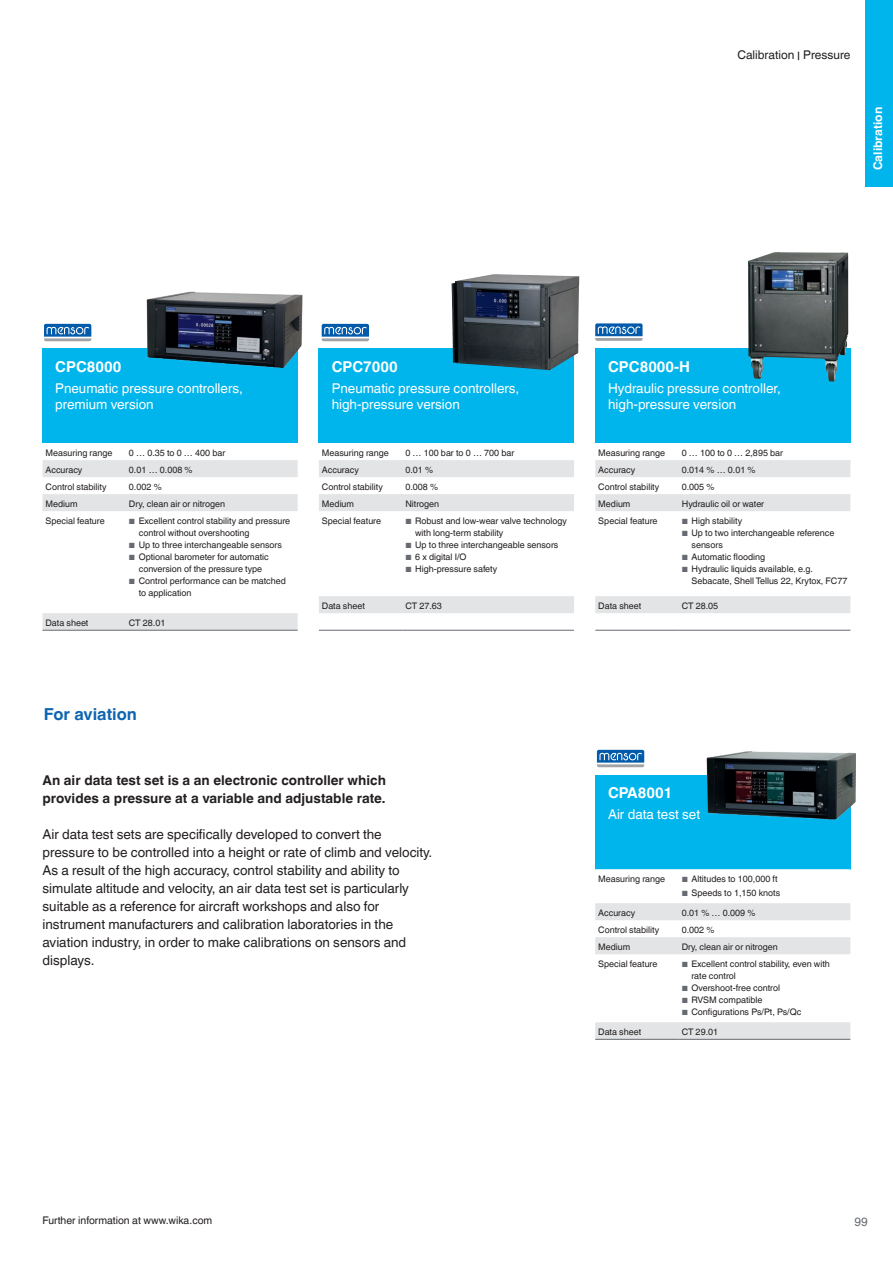
<style>
.page{position:relative;width:893px;height:1263px;background:#fff}
.page>*{position:absolute;margin:0;border:0;box-sizing:border-box;transform-origin:0 0}
.t1{font:700 16.5px "Helvetica World";color:#0d65b2}
.t2{font:700 15px "Helvetica World";color:#fff}
.t3{font:13.5px/18px "Helvetica World";color:#231f20}
.t4{font:13.5px/16.5px "Helvetica World";color:#fff}
.t5{font:700 13.5px/18px "Helvetica World";color:#231f20}
.t6{font:12px "Helvetica World";color:#231f20}
.t7{font:700 12px "Helvetica World";color:#fff}
.t8{font:12px "Helvetica World";color:#676a70}
.t9{font:10.5px "Helvetica World";color:#231f20}
.t10{font:9px/12px "Helvetica World";color:#231f20}
.s1{font-size:7.5px;color:#676a70}
</style>
<div class="page">
<div style="left:865px;top:0;width:28px;height:187px;background:#00b5ec"></div>
<div style="left:319px;top:349px;width:255px;height:94px;background:#00b5ec"></div>
<svg style="left:319px;top:629px;width:255px;height:1px"></svg>
<svg style="left:319px;top:460px;width:255px;height:153px"></svg>
<hr style="left:319px;top:630px;width:83px;height:1px;background:#676a70">
<hr style="left:402px;top:630px;width:172px;height:1px;background:#676a70">
<div style="left:43px;top:349px;width:255px;height:94px;background:#00b5ec"></div>
<svg style="left:43px;top:460px;width:255px;height:170px"></svg>
<hr style="left:43px;top:630px;width:83px;height:1px;background:#676a70">
<hr style="left:126px;top:630px;width:172px;height:1px;background:#676a70">
<div style="left:595px;top:349px;width:255px;height:94px;background:#00b5ec"></div>
<svg style="left:595px;top:629px;width:255px;height:1px"></svg>
<svg style="left:595px;top:460px;width:255px;height:153px"></svg>
<hr style="left:595px;top:630px;width:84px;height:1px;background:#676a70">
<hr style="left:679px;top:630px;width:171px;height:1px;background:#676a70">
<div style="left:595px;top:775px;width:255px;height:94px;background:#00b5ec"></div>
<svg style="left:595px;top:869px;width:255px;height:170px"></svg>
<hr style="left:595px;top:1039px;width:84px;height:1px;background:#676a70">
<hr style="left:679px;top:1039px;width:171px;height:1px;background:#676a70">
<svg style="left:322px;top:324px;width:47px;height:17px"></svg>
<img style="left:451px;top:274px;width:71px;height:94px">
<svg style="left:44px;top:324px;width:47px;height:17px"></svg>
<svg style="left:595px;top:323px;width:48px;height:18px"></svg>
<svg style="left:597px;top:750px;width:47px;height:17px"></svg>
<img style="left:144px;top:291px;width:159px;height:78px">
<img style="left:748px;top:252px;width:100px;height:130px">
<img style="left:707px;top:751px;width:149px;height:69px">
<h3 class="t6" style="left:737px;top:48px;width:115px">Calibration ׀ Pressure</h3>
<h3 class="t7" style="left:871px;top:170px;width:65px;rotate:-90deg">Calibration</h3>
<h2 class="t2" style="left:55px;top:358px;width:68px">CPC8000</h2>
<h3 class="t4" style="left:55px;top:380px;width:189px">Pneumatic pressure controllers, premium version</h3>
<p class="t10" style="left:45px;top:447px;width:68px">Measuring range</p>
<p class="t10" style="left:129px;top:447px;width:98px">0 … 0.35 to 0 … 400 bar</p>
<p class="t10" style="left:45px;top:464px;width:38px">Accuracy</p>
<p class="t10" style="left:129px;top:464px;width:65px">0.01 … 0.008 %</p>
<p class="t10" style="left:45px;top:481px;width:62px">Control stability</p>
<p class="t10" style="left:129px;top:481px;width:34px">0.002 %</p>
<p class="t10" style="left:45px;top:498px;width:34px">Medium</p>
<p class="t10" style="left:129px;top:498px;width:98px">Dry, clean air or nitrogen</p>
<p class="t10" style="left:45px;top:515px;width:61px">Special feature</p>
<p class="t10" style="left:139px;top:515px;width:153px;text-indent:-10px"><span class="s1">■</span> Excellent control stability and pressure control without overshooting</p>
<p class="t10" style="left:129px;top:539px;width:155px"><span class="s1">■</span> Up to three interchangeable sensors</p>
<p class="t10" style="left:129px;top:551px;width:141px;text-align:center"><span class="s1">■</span> Optional barometer for automatic conversion of the pressure type</p>
<p class="t10" style="left:139px;top:575px;width:149px;text-indent:-10px"><span class="s1">■</span> Control performance can be matched to application</p>
<p class="t10" style="left:45px;top:617px;width:44px">Data sheet</p>
<p class="t10" style="left:129px;top:617px;width:38px">CT 28.01</p>
<h2 class="t2" style="left:332px;top:358px;width:68px">CPC7000</h2>
<h3 class="t4" style="left:332px;top:380px;width:189px">Pneumatic pressure controllers, high-pressure version</h3>
<p class="t10" style="left:322px;top:447px;width:68px">Measuring range</p>
<p class="t10" style="left:405px;top:447px;width:111px">0 … 100 bar to 0 … 700 bar</p>
<p class="t10" style="left:322px;top:464px;width:38px">Accuracy</p>
<p class="t10" style="left:405px;top:464px;width:29px">0.01 %</p>
<p class="t10" style="left:322px;top:481px;width:62px">Control stability</p>
<p class="t10" style="left:405px;top:481px;width:34px">0.008 %</p>
<p class="t10" style="left:322px;top:498px;width:34px">Medium</p>
<p class="t10" style="left:405px;top:498px;width:35px">Nitrogen</p>
<p class="t10" style="left:322px;top:515px;width:61px">Special feature</p>
<p class="t10" style="left:415px;top:515px;width:153px;text-indent:-10px"><span class="s1">■</span> Robust and low-wear valve technology with long-term stability</p>
<p class="t10" style="left:405px;top:539px;width:155px"><span class="s1">■</span> Up to three interchangeable sensors</p>
<p class="t10" style="left:405px;top:551px;width:63px"><span class="s1">■</span> 6 x digital I/O</p>
<p class="t10" style="left:405px;top:563px;width:93px"><span class="s1">■</span> High-pressure safety</p>
<p class="t10" style="left:322px;top:600px;width:44px">Data sheet</p>
<p class="t10" style="left:405px;top:600px;width:38px">CT 27.63</p>
<h2 class="t2" style="left:608px;top:358px;width:84px">CPC8000-H</h2>
<h3 class="t4" style="left:608px;top:380px;width:174px">Hydraulic pressure controller, high-pressure version</h3>
<p class="t10" style="left:598px;top:447px;width:68px">Measuring range</p>
<p class="t10" style="left:682px;top:447px;width:103px">0 … 100 to 0 … 2,895 bar</p>
<p class="t10" style="left:598px;top:464px;width:38px">Accuracy</p>
<p class="t10" style="left:682px;top:464px;width:75px">0.014 % … 0.01 %</p>
<p class="t10" style="left:598px;top:481px;width:62px">Control stability</p>
<p class="t10" style="left:682px;top:481px;width:34px">0.005 %</p>
<p class="t10" style="left:598px;top:498px;width:34px">Medium</p>
<p class="t10" style="left:682px;top:498px;width:84px">Hydraulic oil or water</p>
<p class="t10" style="left:598px;top:515px;width:61px">Special feature</p>
<p class="t10" style="left:682px;top:515px;width:62px"><span class="s1">■</span> High stability</p>
<p class="t10" style="left:691px;top:527px;width:144px;text-indent:-10px"><span class="s1">■</span> Up to two interchangeable reference sensors</p>
<p class="t10" style="left:682px;top:551px;width:85px"><span class="s1">■</span> Automatic flooding</p>
<p class="t10" style="left:691px;top:563px;width:157px;text-indent:-10px"><span class="s1">■</span> Hydraulic liquids available, e.g.<br>Sebacate, Shell Tellus 22, Krytox, FC77</p>
<p class="t10" style="left:598px;top:600px;width:44px">Data sheet</p>
<p class="t10" style="left:682px;top:600px;width:38px">CT 28.05</p>
<h1 class="t1" style="left:44px;top:704px;width:95px">For aviation</h1>
<h3 class="t5" style="left:43px;top:771px;width:345px">An air data test set is a an electronic controller which provides a pressure at a variable and adjustable rate.</h3>
<p class="t3" style="left:43px;top:825px;width:391px">Air data test sets are specifically developed to convert the pressure to be controlled into a height or rate of climb and velocity.<br>As a result of the high accuracy, control stability and ability to simulate altitude and velocity, an air data test set is particularly suitable as a reference for aircraft workshops and also for instrument manufacturers and calibration laboratories in the aviation industry, in order to make calibrations on sensors and displays.</p>
<h2 class="t2" style="left:608px;top:784px;width:66px">CPA8001</h2>
<h3 class="t4" style="left:608px;top:806px;width:94px">Air data test set</h3>
<p class="t10" style="left:598px;top:873px;width:68px">Measuring range</p>
<p class="t10" style="left:682px;top:873px;width:97px"><span class="s1">■</span> Altitudes to 100,000 ft</p>
<p class="t10" style="left:682px;top:886px;width:100px"><span class="s1">■</span> Speeds to 1,150 knots</p>
<p class="t10" style="left:598px;top:907px;width:38px">Accuracy</p>
<p class="t10" style="left:682px;top:907px;width:75px">0.01 % … 0.009 %</p>
<p class="t10" style="left:598px;top:924px;width:62px">Control stability</p>
<p class="t10" style="left:682px;top:924px;width:34px">0.002 %</p>
<p class="t10" style="left:598px;top:941px;width:34px">Medium</p>
<p class="t10" style="left:682px;top:941px;width:98px">Dry, clean air or nitrogen</p>
<p class="t10" style="left:598px;top:958px;width:61px">Special feature</p>
<p class="t10" style="left:691px;top:958px;width:140px;text-indent:-10px"><span class="s1">■</span> Excellent control stability, even with rate control</p>
<p class="t10" style="left:682px;top:982px;width:100px"><span class="s1">■</span> Overshoot-free control</p>
<p class="t10" style="left:682px;top:994px;width:82px"><span class="s1">■</span> RVSM compatible</p>
<p class="t10" style="left:682px;top:1006px;width:121px"><span class="s1">■</span> Configurations Ps/Pt, Ps/Qc</p>
<p class="t10" style="left:598px;top:1026px;width:44px">Data sheet</p>
<p class="t10" style="left:682px;top:1026px;width:38px">CT 29.01</p>
<p class="t9" style="left:43px;top:1214px;width:171px">Further information at www.wika.com</p>
<h3 class="t8" style="left:854px;top:1215px;width:15px">99</h3>
</div>
